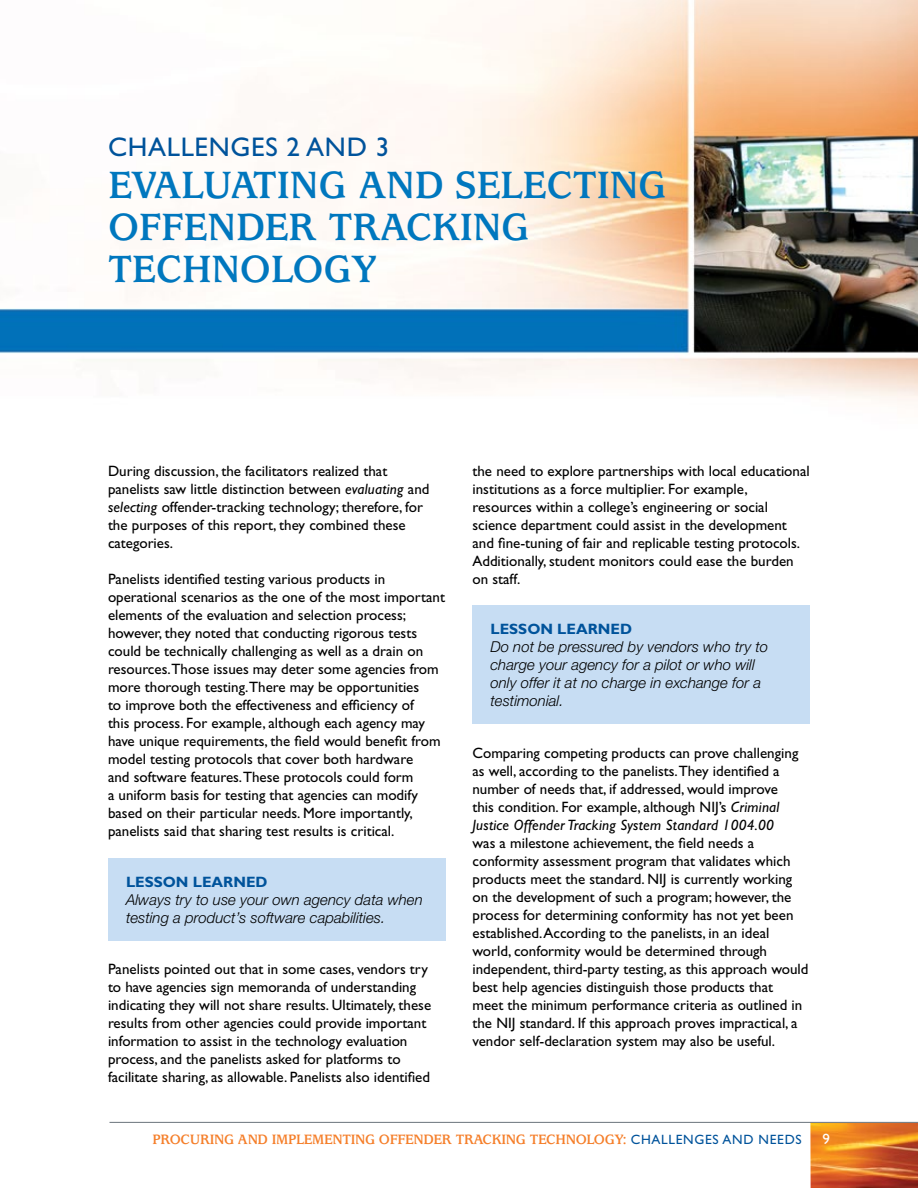
<style>
.page{position:relative;width:918px;height:1188px;background:#fff}
.page>*{position:absolute;margin:0;border:0;box-sizing:border-box;transform-origin:0 0}
.section_hd{font:700 42px/42px "Usherwood Std";letter-spacing:-.005em;color:#0077be}
.section_hd-2{font:27px "Gill Sans Std";letter-spacing:.025em;color:#00539b}
.body_text{font:15px/18px "Gill Sans Std";color:#000}
.pullquote_text{font:italic 300 15px/18px "Helvetica Neue LT Std";color:#000}
.t1{font:700 15px "Usherwood Std";letter-spacing:-.02em;color:#f57e29}
.Lessons_Hd{font:700 15px "Gill Sans Std";color:#00539b}
.t2{font:15px "Gill Sans Std";color:#fff}
.s1{font-style:italic}
.s2{font-family:"Gill Sans Std";font-weight:400;font-size:13.5px;color:#00539b}
</style>
<div class="page">
<img style="left:0;top:0;width:918px;height:1123px">
<div style="left:108px;top:859px;width:338px;height:82px;background:#c7ddf3"></div>
<div style="left:472px;top:606px;width:338px;height:118px;background:#c7ddf3"></div>
<img style="left:810px;top:1123px;width:108px;height:65px">
<hr style="left:110px;top:1122px;width:808px;height:1px;background:#6a737b">
<p class="section_hd-2" style="left:108px;top:132px;width:283px">CHALLENGES 2 AND 3</p>
<p class="section_hd" style="left:108px;top:166px;width:560px">EVALUATING AND SELECTING<br>OFFENDER TRACKING<br>TECHNOLOGY</p>
<p class="body_text" style="left:108px;top:462px;width:323px">During discussion, the facilitators realized that panelists saw little distinction between <span class="s1">evaluating</span> and <span class="s1">selecting</span> offender-tracking technology; therefore, for the purposes of this report, they combined these categories.</p>
<p class="body_text" style="left:108px;top:570px;width:339px">Panelists identified testing various products in operational scenarios as the one of the most important elements of the evaluation and selection process; however, they noted that conducting rigorous tests could be technically challenging as well as a drain on resources.Those issues may deter some agencies from more thorough testing.There may be opportunities<br>to improve both the effectiveness and efficiency of<br>this process. For example, although each agency may have unique requirements, the field would benefit from model testing protocols that cover both hardware<br>and software features.These protocols could form<br>a uniform basis for testing that agencies can modify based on their particular needs. More importantly, panelists said that sharing test results is critical.</p>
<p class="Lessons_Hd" style="left:126px;top:873px;width:143px">LESSON LEARNED</p>
<p class="pullquote_text" style="left:126px;top:890px;width:298px">Always try to use your own agency data when testing a product’s software capabilities.</p>
<p class="body_text" style="left:108px;top:960px;width:325px">Panelists pointed out that in some cases, vendors try to have agencies sign memoranda of understanding indicating they will not share results. Ultimately, these results from other agencies could provide important information to assist in the technology evaluation process, and the panelists asked for platforms to facilitate sharing, as allowable. Panelists also identified</p>
<p class="body_text" style="left:472px;top:462px;width:339px">the need to explore partnerships with local educational institutions as a force multiplier. For example, resources within a college’s engineering or social science department could assist in the development and fine-tuning of fair and replicable testing protocols.<br>Additionally, student monitors could ease the burden on staff.</p>
<p class="Lessons_Hd" style="left:490px;top:620px;width:143px">LESSON LEARNED</p>
<p class="pullquote_text" style="left:490px;top:637px;width:279px">Do not be pressured by vendors who try to charge your agency for a pilot or who will only offer it at no charge in exchange for a testimonial.</p>
<p class="body_text" style="left:472px;top:744px;width:338px">Comparing competing products can prove challenging as well, according to the panelists.They identified a number of needs that, if addressed, would improve<br>this condition. For example, although NIJ’s <span class="s1">Criminal Justice Offender Tracking System Standard 1004.00<br></span>was a milestone achievement, the field needs a conformity assessment program that validates which products meet the standard. NIJ is currently working on the development of such a program; however, the process for determining conformity has not yet been established. According to the panelists, in an ideal world, conformity would be determined through independent, third-party testing, as this approach would best help agencies distinguish those products that<br>meet the minimum performance criteria as outlined in the NIJ standard. If this approach proves impractical, a vendor self-declaration system may also be useful.</p>
<p class="t1" style="left:153px;top:1131px;width:651px">PROCURING AND IMPLEMENTING OFFENDER TRACKING TECHNOLOGY: <span class="s2">CHALLENGES AND NEEDS</span></p>
<p class="t2" style="left:823px;top:1131px;width:9px">9</p>
</div>
